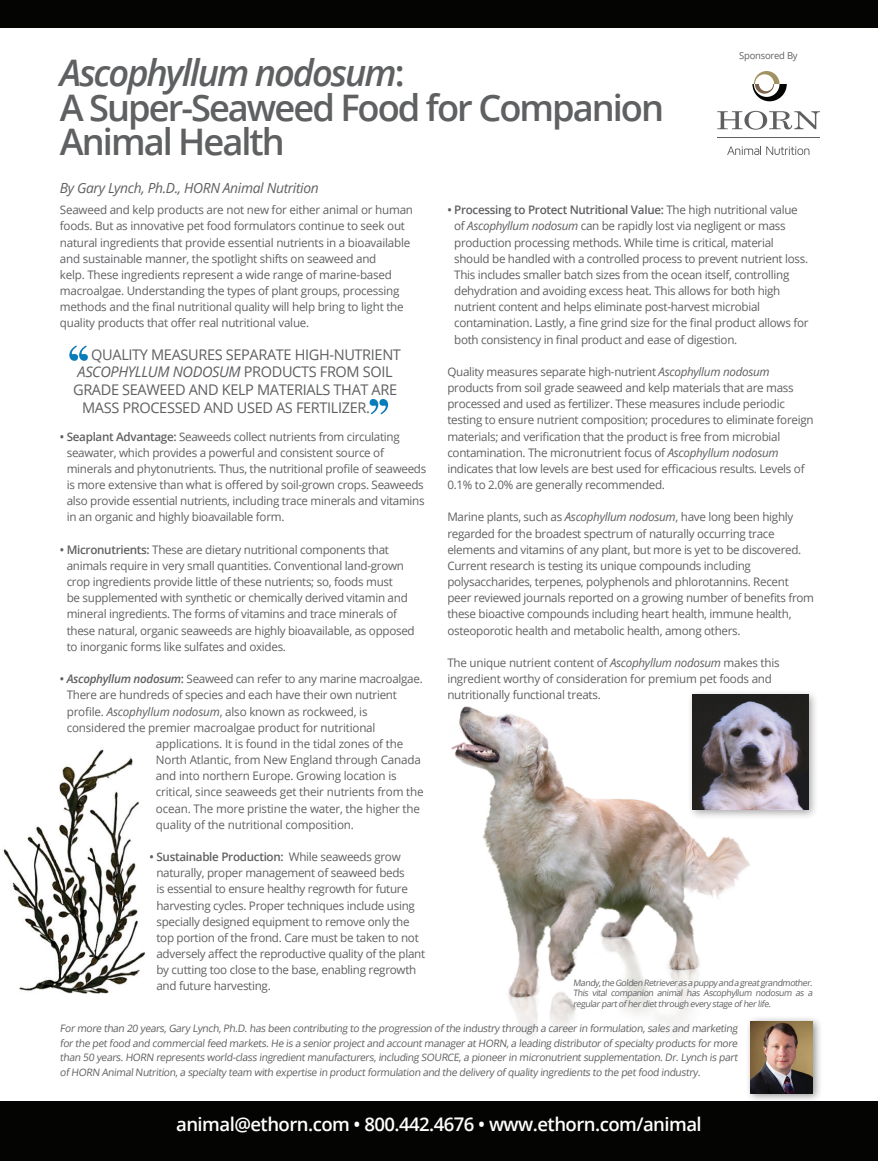
<style>
.page{position:relative;width:878px;height:1161px;background:#fff}
.page>*{position:absolute;margin:0;border:0;box-sizing:border-box;transform-origin:0 0}
.t1{font:600 36.6px/34.7px "Open Sans";letter-spacing:-.055em;color:#5f6062}
.t2{font:600 18.75px "Open Sans";letter-spacing:-.03em;color:#fff}
.t3{font:14.7px "Open Sans";letter-spacing:-.025em;color:#5f6062}
.t4{font:italic 14.7px "Open Sans";letter-spacing:-.025em;color:#5f6062}
.t5{font:italic 13.95px "Open Sans";letter-spacing:-.025em;color:#5f6062}
.t6{font:11.7px/16.2px "Open Sans";letter-spacing:-.025em;color:#5f6062}
.t7{font:10.35px/14.7px "Open Sans";letter-spacing:-.03em;color:#5f6062;text-align:justify}
.t8{font:9.6px "Open Sans";letter-spacing:-.025em;color:#5f6062}
.t9{font:8.85px/10.4px "Open Sans";color:#5f6062;text-align:justify}
.s1{font-style:italic}
.s2{font-style:normal}
.s3{font-weight:600}
.s4{font-weight:600;font-style:italic}
</style>
<div class="page">
<div style="left:0;top:1102px;width:877px;height:59px;background:#040503"></div>
<div style="left:0;top:0;width:877px;height:27px;background:#040503"></div>
<img style="left:451px;top:706px;width:299px;height:331px">
<div style="left:687px;top:689px;width:132px;height:131px;background:#231f20;opacity:.4"></div>
<img style="left:692px;top:695px;width:116px;height:114px">
<div style="left:745px;top:1015px;width:77px;height:89px;background:#231f20;opacity:.5"></div>
<img style="left:750px;top:1021px;width:62px;height:72px">
<img style="left:3px;top:749px;width:142px;height:245px">
<svg style="left:717px;top:111px;width:102px;height:19px"></svg>
<svg style="left:752px;top:71px;width:34px;height:30px"></svg>
<hr style="left:717px;top:137px;width:102px;height:1px;background:#5f5f62">
<svg style="left:727px;top:146px;width:82px;height:9px"></svg>
<svg style="left:69px;top:345px;width:19px;height:16px"></svg>
<svg style="left:369px;top:399px;width:19px;height:15px"></svg>
<h1 class="t1" style="left:60px;top:55px;width:605px"><span class="s1">Ascophyllum nodosum</span>:<br>A Super-Seaweed Food for Companion<br>Animal Health</h1>
<p class="t5" style="left:60px;top:179px;width:260px">By Gary Lynch, Ph.D., HORN Animal Nutrition</p>
<p class="t8" style="left:739px;top:49px;width:60px">Sponsored By</p>
<p class="t6" style="left:60px;top:202px;width:354px">Seaweed and kelp products are not new for either animal or human foods. But as innovative pet food formulators continue to seek out natural ingredients that provide essential nutrients in a bioavailable and sustainable manner, the spotlight shifts on seaweed and<br>kelp. These ingredients represent a wide range of marine-based macroalgae. Understanding the types of plant groups, processing methods and the final nutritional quality will help bring to light the quality products that offer real nutritional value.</p>
<p class="t3" style="left:91px;top:344px;width:311px">QUALITY MEASURES SEPARATE HIGH-NUTRIENT</p>
<p class="t4" style="left:78px;top:362px;width:316px">ASCOPHYLLUM NODOSUM <span class="s2">PRODUCTS FROM SOIL</span></p>
<p class="t3" style="left:73px;top:380px;width:325px">GRADE SEAWEED AND KELP MATERIALS THAT ARE</p>
<p class="t3" style="left:82px;top:397px;width:289px">MASS PROCESSED AND USED AS FERTILIZER.</p>
<p class="t6" style="left:67px;top:428px;width:361px;text-indent:-7px"><span class="s3">• Seaplant Advantage:</span> Seaweeds collect nutrients from circulating seawater, which provides a powerful and consistent source of minerals and phytonutrients. Thus, the nutritional profile of seaweeds is more extensive than what is offered by soil-grown crops. Seaweeds also provide essential nutrients, including trace minerals and vitamins in an organic and highly bioavailable form.</p>
<p class="t6" style="left:67px;top:541px;width:349px;text-indent:-7px"><span class="s3">• Micronutrients:</span> These are dietary nutritional components that animals require in very small quantities. Conventional land-grown crop ingredients provide little of these nutrients; so, foods must<br>be supplemented with synthetic or chemically derived vitamin and mineral ingredients. The forms of vitamins and trace minerals of these natural, organic seaweeds are highly bioavailable, as opposed to inorganic forms like sulfates and oxides.</p>
<p class="t6" style="left:60px;top:671px;width:364px"><span class="s3">•</span> <span class="s4">Ascophyllum nodosum</span><span class="s3">:</span> Seaweed can refer to any marine macroalgae.</p>
<p class="t6" style="left:67px;top:687px;width:331px">There are hundreds of species and each have their own nutrient</p>
<p class="t6" style="left:67px;top:703px;width:302px">profile. <span class="s1">Ascophyllum nodosum</span>, also known as rockweed, is</p>
<p class="t6" style="left:67px;top:719px;width:310px">considered the premier macroalgae product for nutritional</p>
<p class="t6" style="left:156px;top:735px;width:249px">applications. It is found in the tidal zones of the</p>
<p class="t6" style="left:156px;top:751px;width:266px">North Atlantic, from New England through Canada</p>
<p class="t6" style="left:156px;top:768px;width:242px">and into northern Europe. Growing location is</p>
<p class="t6" style="left:156px;top:784px;width:269px">critical, since seaweeds get their nutrients from the</p>
<p class="t6" style="left:156px;top:800px;width:265px">ocean. The more pristine the water, the higher the</p>
<p class="t6" style="left:156px;top:816px;width:199px">quality of the nutritional composition.</p>
<p class="t6" style="left:156px;top:848px;width:270px;text-indent:-7px"><span class="s3">• Sustainable Production:</span> While seaweeds grow naturally, proper management of seaweed beds<br>is essential to ensure healthy regrowth for future harvesting cycles. Proper techniques include using specially designed equipment to remove only the top portion of the frond. Care must be taken to not adversely affect the reproductive quality of the plant by cutting too close to the base, enabling regrowth and future harvesting.</p>
<p class="t6" style="left:454px;top:202px;width:356px;text-indent:-7px"><span class="s3">• Processing to Protect Nutritional Value:</span> The high nutritional value of <span class="s1">Ascophyllum nodosum</span> can be rapidly lost via negligent or mass production processing methods. While time is critical, material should be handled with a controlled process to prevent nutrient loss.<br>This includes smaller batch sizes from the ocean itself, controlling dehydration and avoiding excess heat. This allows for both high nutrient content and helps eliminate post-harvest microbial contamination. Lastly, a fine grind size for the final product allows for both consistency in final product and ease of digestion.</p>
<p class="t6" style="left:447px;top:363px;width:368px">Quality measures separate high-nutrient <span class="s1">Ascophyllum nodosum </span>products from soil grade seaweed and kelp materials that are mass processed and used as fertilizer. These measures include periodic testing to ensure nutrient composition; procedures to eliminate foreign materials; and verification that the product is free from microbial contamination. The micronutrient focus of <span class="s1">Ascophyllum nodosum </span>indicates that low levels are best used for efficacious results. Levels of 0.1% to 2.0% are generally recommended.</p>
<p class="t6" style="left:447px;top:509px;width:368px">Marine plants, such as <span class="s1">Ascophyllum nodosum</span>, have long been highly regarded for the broadest spectrum of naturally occurring trace elements and vitamins of any plant, but more is yet to be discovered.<br>Current research is testing its unique compounds including polysaccharides, terpenes, polyphenols and phlorotannins. Recent peer reviewed journals reported on a growing number of benefits from these bioactive compounds including heart health, immune health, osteoporotic health and metabolic health, among others.</p>
<p class="t6" style="left:447px;top:654px;width:334px">The unique nutrient content of <span class="s1">Ascophyllum nodosum</span> makes this ingredient worthy of consideration for premium pet foods and nutritionally functional treats.</p>
<p class="t9" style="left:573px;top:977px;width:242px">Mandy,the Golden Retrieveras a puppy and a greatgrandmother.<br>This vital companion animal has Ascophyllum nodosum as a regularpartof herdietthrough every stage of herlife.</p>
<p class="t7" style="left:60px;top:1020px;width:681px">For more than 20 years,Gary Lynch,Ph.D.has been contributing to the progression of the industry through a career in formulation,sales and marketing for the petfood and commercialfeed markets.He is a senior projectand accountmanager atHORN,a leading distributor of specialty products for more than 50 years.HORN represents world-class ingredientmanufacturers,including SOURCE,a pioneer in micronutrientsupplementation.Dr.Lynch is part of HORN AnimalNutrition,a specialty team with expertise in productformulation and the delivery of quality ingredients to the petfood industry.</p>
<h2 class="t2" style="left:176px;top:1111px;width:527px">animal@ethorn.com • 800.442.4676 • www.ethorn.com/animal</h2>
</div>
